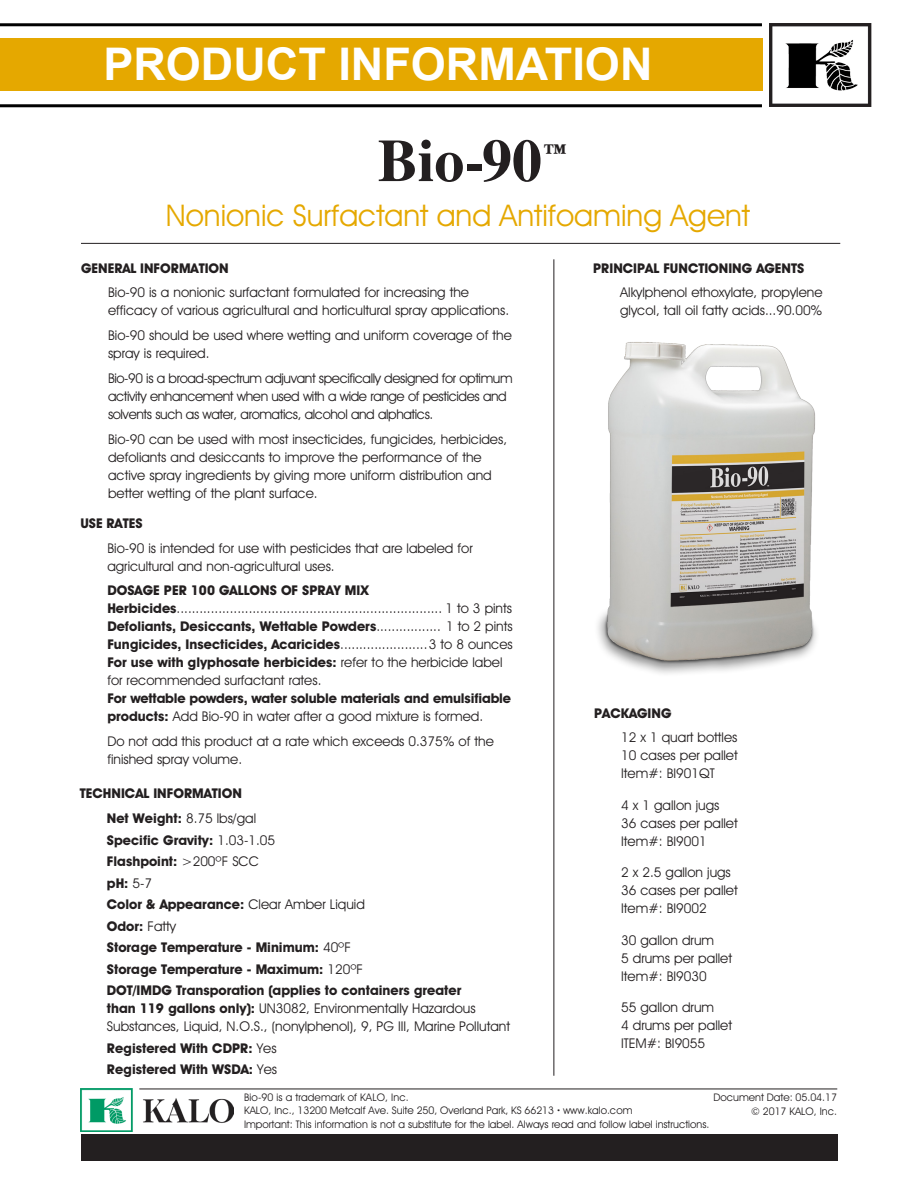
<style>
.page{position:relative;width:918px;height:1188px;background:#fff}
.page>*{position:absolute;margin:0;border:0;box-sizing:border-box;transform-origin:0 0}
.t1{font:700 60px "Times";color:#231f20}
.t2{font:700 45px "Arial";color:#fff}
.t3{font:30px "Avant Guard SW";color:#e5a800}
.t4{font:700 26.25px "Times";color:#231f20}
.Section_Paragraph_Bo{font:13.5px/18px "Avant Guard SW";color:#231f20}
.Section_Paragraph_Bo-2{font:700 13.5px/18px "Avant Guard SW";color:#231f20}
.Section_Paragraph_Bo-3{font:13.5px/18px "Avant Guard SW";letter-spacing:-.03em;color:#231f20}
.t5{font:10.5px "Avant Guard SW";color:#231f20}
.s1{font-weight:700}
.s2{font-weight:400}
</style>
<div class="page">
<div style="left:0;top:38px;width:762px;height:53px;background:#e5a800"></div>
<img style="left:770px;top:24px;width:102px;height:83px">
<hr style="left:0;top:104px;width:762px;height:3px;background:#000">
<hr style="left:0;top:23px;width:762px;height:3px;background:#000">
<img style="left:597px;top:342px;width:220px;height:332px">
<img style="left:80px;top:1089px;width:154px;height:43px">
<div style="left:81px;top:1134px;width:756px;height:27px;background:#231f20"></div>
<hr style="left:81px;top:243px;width:759px;height:1px;background:#231f20">
<hr style="left:139px;top:1089px;width:698px;height:1px;background:#231f20">
<hr style="left:554px;top:259px;width:1px;height:817px;background:#231f20">
<h2 class="t2" style="left:103px;top:34px;width:551px">PRODUCT INFORMATION</h2>
<p class="t1" style="left:378px;top:103px;width:166px">Bio-90</p>
<p class="t4" style="left:542px;top:128px;width:28px">™</p>
<p class="t3" style="left:166px;top:197px;width:586px">Nonionic Surfactant and Antifoaming Agent</p>
<p class="Section_Paragraph_Bo-2" style="left:81px;top:259px;width:149px">GENERAL INFORMATION</p>
<p class="Section_Paragraph_Bo" style="left:108px;top:284px;width:403px">Bio-90 is a nonionic surfactant formulated for increasing the efficacy of various agricultural and horticultural spray applications.</p>
<p class="Section_Paragraph_Bo" style="left:108px;top:326px;width:405px">Bio-90 should be used where wetting and uniform coverage of the spray is required.</p>
<p class="Section_Paragraph_Bo-3" style="left:108px;top:369px;width:406px">Bio-90 is a broad-spectrum adjuvant specifically designed for optimum activity enhancement when used with a wide range of pesticides and solvents such as water, aromatics, alcohol and alphatics.</p>
<p class="Section_Paragraph_Bo" style="left:108px;top:430px;width:401px">Bio-90 can be used with most insecticides, fungicides, herbicides, defoliants and desiccants to improve the performance of the active spray ingredients by giving more uniform distribution and better wetting of the plant surface.</p>
<p class="Section_Paragraph_Bo-2" style="left:80px;top:514px;width:64px">USE RATES</p>
<p class="Section_Paragraph_Bo" style="left:107px;top:539px;width:367px">Bio-90 is intended for use with pesticides that are labeled for agricultural and non-agricultural uses.</p>
<p class="Section_Paragraph_Bo-2" style="left:107px;top:582px;width:263px">DOSAGE PER 100 GALLONS OF SPRAY MIX</p>
<p class="Section_Paragraph_Bo" style="left:107px;top:600px;width:406px"><span class="s1">Herbicides</span>...................................................................... 1 to 3 pints</p>
<p class="Section_Paragraph_Bo-2" style="left:107px;top:618px;width:407px">Defoliants, Desiccants, Wettable Powders<span class="s2">................. 1 to 2 pints</span></p>
<p class="Section_Paragraph_Bo-2" style="left:107px;top:636px;width:407px">Fungicides, Insecticides, Acaricides<span class="s2">.......................3 to 8 ounces</span></p>
<p class="Section_Paragraph_Bo" style="left:107px;top:654px;width:397px"><span class="s1">For use with glyphosate herbicides:</span> refer to the herbicide label for recommended surfactant rates.</p>
<p class="Section_Paragraph_Bo-2" style="left:107px;top:690px;width:405px">For wettable powders, water soluble materials and emulsifiable products: <span class="s2">Add Bio-90 in water after a good mixture is formed.</span></p>
<p class="Section_Paragraph_Bo" style="left:107px;top:732px;width:388px">Do not add this product at a rate which exceeds 0.375% of the finished spray volume.</p>
<p class="Section_Paragraph_Bo-2" style="left:80px;top:784px;width:163px">TECHNICAL INFORMATION</p>
<p class="Section_Paragraph_Bo" style="left:107px;top:809px;width:151px"><span class="s1">Net Weight:</span> 8.75 lbs/gal</p>
<p class="Section_Paragraph_Bo-2" style="left:107px;top:831px;width:170px">Specific Gravity: <span class="s2">1.03-1.05</span></p>
<p class="Section_Paragraph_Bo-2" style="left:107px;top:852px;width:154px">Flashpoint: <span class="s2">&gt;200ºF SCC</span></p>
<p class="Section_Paragraph_Bo-2" style="left:107px;top:874px;width:47px">pH: <span class="s2">5-7</span></p>
<p class="Section_Paragraph_Bo-2" style="left:107px;top:895px;width:260px">Color &amp; Appearance: <span class="s2">Clear Amber Liquid</span></p>
<p class="Section_Paragraph_Bo-2" style="left:107px;top:917px;width:71px">Odor: <span class="s2">Fatty</span></p>
<p class="Section_Paragraph_Bo-2" style="left:107px;top:938px;width:246px">Storage Temperature - Minimum: <span class="s2">40ºF</span></p>
<p class="Section_Paragraph_Bo-2" style="left:107px;top:960px;width:258px">Storage Temperature - Maximum: <span class="s2">120ºF</span></p>
<p class="Section_Paragraph_Bo" style="left:107px;top:981px;width:405px"><span class="s1">DOT/IMDG Transporation (applies to containers greater<br>than 119 gallons only):</span> UN3082, Environmentally Hazardous<br>Substances, Liquid, N.O.S., (nonylphenol), 9, PG III, Marine Pollutant</p>
<p class="Section_Paragraph_Bo-2" style="left:107px;top:1039px;width:171px">Registered With CDPR: <span class="s2">Yes</span></p>
<p class="Section_Paragraph_Bo-2" style="left:107px;top:1060px;width:172px">Registered With WSDA: <span class="s2">Yes</span></p>
<p class="Section_Paragraph_Bo-2" style="left:593px;top:259px;width:213px">PRINCIPAL FUNCTIONING AGENTS</p>
<p class="Section_Paragraph_Bo" style="left:620px;top:284px;width:204px">Alkylphenol ethoxylate, propylene glycol, tall oil fatty acids...90.00%</p>
<p class="Section_Paragraph_Bo-2" style="left:594px;top:704px;width:79px">PACKAGING</p>
<p class="Section_Paragraph_Bo" style="left:621px;top:729px;width:118px;text-align:justify">12 x 1 quart bottles 10 cases per pallet Item#: BI901QT</p>
<p class="Section_Paragraph_Bo" style="left:621px;top:796px;width:100px">4 x 1 gallon jugs</p>
<p class="Section_Paragraph_Bo" style="left:621px;top:814px;width:118px">36 cases per pallet</p>
<p class="Section_Paragraph_Bo" style="left:621px;top:832px;width:87px">Item#: BI9001</p>
<p class="Section_Paragraph_Bo" style="left:621px;top:864px;width:111px">2 x 2.5 gallon jugs</p>
<p class="Section_Paragraph_Bo" style="left:621px;top:882px;width:118px">36 cases per pallet</p>
<p class="Section_Paragraph_Bo" style="left:621px;top:900px;width:87px">Item#: BI9002</p>
<p class="Section_Paragraph_Bo" style="left:621px;top:931px;width:94px">30 gallon drum</p>
<p class="Section_Paragraph_Bo" style="left:621px;top:949px;width:112px">5 drums per pallet</p>
<p class="Section_Paragraph_Bo" style="left:621px;top:967px;width:87px">Item#: BI9030</p>
<p class="Section_Paragraph_Bo" style="left:621px;top:999px;width:94px">55 gallon drum</p>
<p class="Section_Paragraph_Bo" style="left:621px;top:1017px;width:112px">4 drums per pallet</p>
<p class="Section_Paragraph_Bo" style="left:621px;top:1035px;width:85px">ITEM#: BI9055</p>
<p class="t5" style="left:244px;top:1091px;width:166px">Bio-90 is a trademark of KALO, Inc.</p>
<p class="t5" style="left:244px;top:1104px;width:390px">KALO, Inc., 13200 Metcalf Ave. Suite 250, Overland Park, KS 66213 <span class="s1">•</span> www.kalo.com</p>
<p class="t5" style="left:244px;top:1118px;width:467px">Important: This information is not a substitute for the label. Always read and follow label instructions.</p>
<p class="t5" style="left:714px;top:1091px;width:125px">Document Date: 05.04.17</p>
<p class="t5" style="left:751px;top:1105px;width:87px">© 2017 KALO, Inc.</p>
</div>
